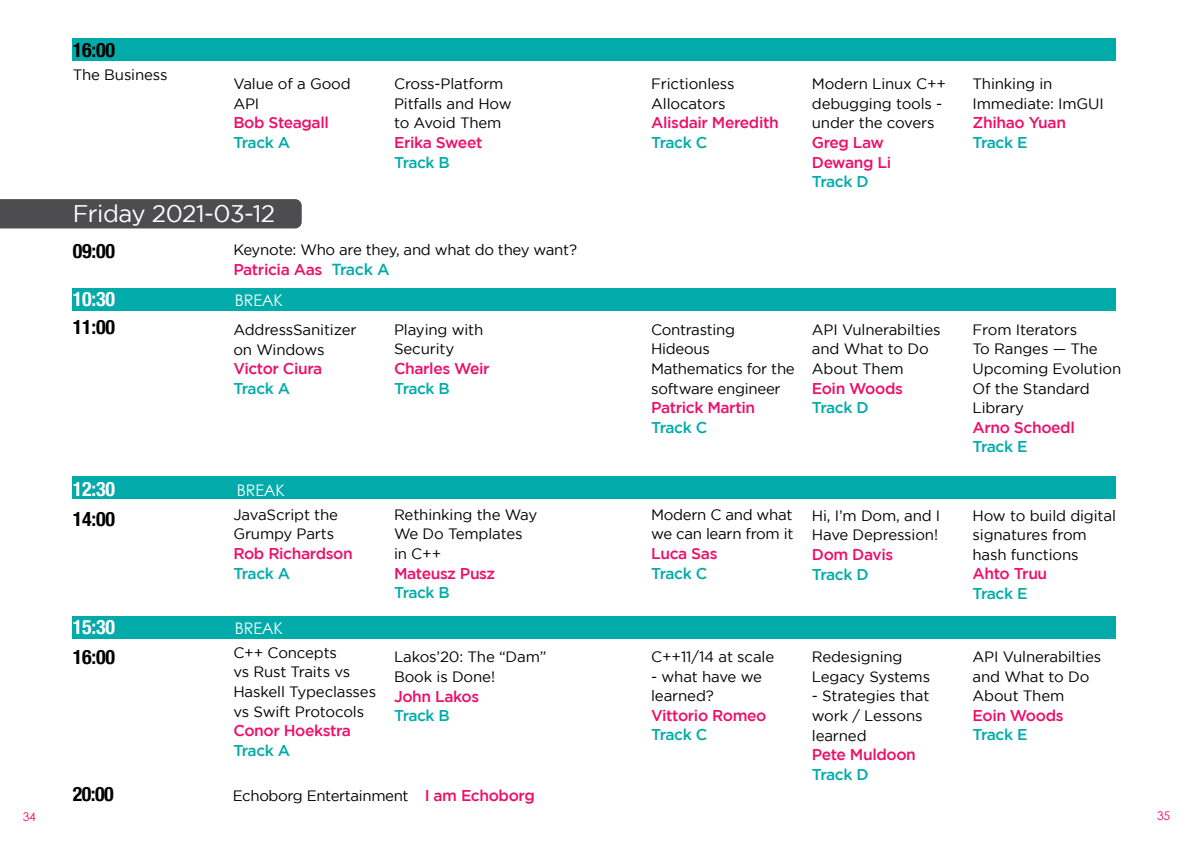
<style>
.page{position:relative;width:1191px;height:842px;background:#fff}
.page>*{position:absolute;margin:0;border:0;box-sizing:border-box;transform-origin:0 0}
.t1{font:24px "Gotham";letter-spacing:-.02em;color:#fff}
.t2{font:700 condensed 20px "Helvetica Neue";letter-spacing:-.01em;color:#000}
.t3{font:700 condensed 20px "Helvetica Neue";letter-spacing:-.01em;color:#fff}
.t4{font:16px "Century Gothic";letter-spacing:-.01em;color:#fff}
.t5{font:500 15.6px/19.6px "Gotham";letter-spacing:-.025em;color:#ed0e6a}
.t6{font:500 15.6px "Gotham";letter-spacing:-.04em;color:#00abaa}
.t7{font:15px/19.6px "Gotham";letter-spacing:-.01em;color:#000}
.t8{font:12px "Century Gothic";color:#ed0e6a}
.s1{font-size:16px;color:#00abaa}
.s2{font-weight:500;font-size:15.6px;color:#ed0e6a}
</style>
<div class="page">
<div style="left:0;top:199px;width:302px;height:29px;background:#4d4d4f"></div>
<div style="left:73px;top:288px;width:1043px;height:23px;background:#00abaa"></div>
<div style="left:73px;top:476px;width:1043px;height:23px;background:#00abaa"></div>
<div style="left:73px;top:616px;width:1043px;height:22px;background:#00abaa"></div>
<div style="left:73px;top:39px;width:1043px;height:22px;background:#00abaa"></div>
<h2 class="t2" style="left:73px;top:38px;width:44px">16:00</h2>
<p class="t7" style="left:73px;top:64px;width:96px">The Business</p>
<p class="t7" style="left:233px;top:74px;width:119px">Value of a Good<br>API</p>
<p class="t5" style="left:233px;top:113px;width:97px">Bob Steagall</p>
<p class="t6" style="left:233px;top:134px;width:58px">Track A</p>
<p class="t7" style="left:394px;top:74px;width:119px">Cross-Platform<br>Pitfalls and How to Avoid Them</p>
<p class="t5" style="left:394px;top:132px;width:90px">Erika Sweet</p>
<p class="t6" style="left:394px;top:153px;width:57px">Track B</p>
<h1 class="t1" style="left:73px;top:201px;width:204px">Friday 2021-03-12</h1>
<p class="t7" style="left:233px;top:240px;width:345px">Keynote: Who are they, and what do they want?</p>
<p class="t5" style="left:233px;top:259px;width:158px">Patricia Aas <span class="s1">Track A</span></p>
<h2 class="t3" style="left:73px;top:287px;width:44px">10:30</h2>
<p class="t4" style="left:235px;top:291px;width:50px">BREAK</p>
<h2 class="t2" style="left:73px;top:315px;width:44px">11:00</h2>
<p class="t7" style="left:233px;top:320px;width:125px">AddressSanitizer on Windows</p>
<p class="t5" style="left:233px;top:358px;width:90px">Victor Ciura</p>
<p class="t6" style="left:233px;top:379px;width:58px">Track A</p>
<h2 class="t2" style="left:73px;top:239px;width:44px">09:00</h2>
<p class="t7" style="left:394px;top:319px;width:91px">Playing with<br>Security</p>
<p class="t5" style="left:394px;top:358px;width:97px">Charles Weir</p>
<p class="t6" style="left:394px;top:379px;width:57px">Track B</p>
<h2 class="t3" style="left:73px;top:477px;width:44px">12:30</h2>
<p class="t4" style="left:237px;top:481px;width:50px">BREAK</p>
<h2 class="t2" style="left:73px;top:506px;width:44px">14:00</h2>
<p class="t7" style="left:233px;top:504px;width:106px">JavaScript the<br>Grumpy Parts</p>
<p class="t5" style="left:233px;top:543px;width:121px">Rob Richardson</p>
<p class="t6" style="left:233px;top:564px;width:58px">Track A</p>
<h2 class="t3" style="left:73px;top:615px;width:44px">15:30</h2>
<p class="t4" style="left:235px;top:619px;width:50px">BREAK</p>
<h2 class="t2" style="left:73px;top:645px;width:44px">16:00</h2>
<p class="t7" style="left:233px;top:642px;width:144px">C++ Concepts<br>vs Rust Traits vs<br>Haskell Typeclasses vs Swift Protocols</p>
<p class="t5" style="left:233px;top:720px;width:119px">Conor Hoekstra</p>
<p class="t6" style="left:233px;top:741px;width:58px">Track A</p>
<p class="t7" style="left:394px;top:504px;width:145px">Rethinking the Way<br>We Do Templates in C++</p>
<p class="t5" style="left:394px;top:563px;width:103px">Mateusz Pusz</p>
<p class="t6" style="left:394px;top:584px;width:57px">Track B</p>
<p class="t7" style="left:394px;top:647px;width:154px">Lakos’20: The “Dam”<br>Book is Done!</p>
<p class="t5" style="left:394px;top:686px;width:87px">John Lakos</p>
<p class="t6" style="left:394px;top:707px;width:57px">Track B</p>
<h2 class="t2" style="left:73px;top:781px;width:43px">20:00</h2>
<p class="t7" style="left:233px;top:785px;width:303px">Echoborg Entertainment <span class="s2">I am Echoborg</span></p>
<p class="t7" style="left:651px;top:74px;width:85px">Frictionless<br>Allocators</p>
<p class="t5" style="left:651px;top:113px;width:129px">Alisdair Meredith</p>
<p class="t6" style="left:651px;top:134px;width:58px">Track C</p>
<p class="t7" style="left:812px;top:74px;width:136px">Modern Linux C++ debugging tools - under the covers</p>
<p class="t5" style="left:812px;top:132px;width:81px">Greg Law<br>Dewang Li</p>
<p class="t6" style="left:812px;top:173px;width:58px">Track D</p>
<p class="t7" style="left:972px;top:74px;width:133px">Thinking in<br>Immediate: ImGUI</p>
<p class="t5" style="left:972px;top:113px;width:95px">Zhihao Yuan</p>
<p class="t6" style="left:972px;top:134px;width:56px">Track E</p>
<p class="t7" style="left:651px;top:319px;width:145px">Contrasting<br>Hideous<br>Mathematics for the software engineer</p>
<p class="t5" style="left:651px;top:397px;width:105px">Patrick Martin</p>
<p class="t6" style="left:651px;top:418px;width:58px">Track C</p>
<p class="t7" style="left:812px;top:319px;width:130px">API Vulnerabilties and What to Do<br>About Them</p>
<p class="t5" style="left:812px;top:378px;width:92px">Eoin Woods</p>
<p class="t6" style="left:812px;top:399px;width:58px">Track D</p>
<p class="t7" style="left:651px;top:504px;width:144px">Modern C and what we can learn from it</p>
<p class="t5" style="left:651px;top:543px;width:68px">Luca Sas</p>
<p class="t6" style="left:651px;top:564px;width:58px">Track C</p>
<p class="t7" style="left:812px;top:505px;width:130px">Hi, I’m Dom, and I<br>Have Depression!</p>
<p class="t5" style="left:812px;top:544px;width:83px">Dom Davis</p>
<p class="t6" style="left:812px;top:565px;width:58px">Track D</p>
<p class="t7" style="left:651px;top:646px;width:125px">C++11/14 at scale</p>
<p class="t7" style="left:651px;top:666px;width:112px">- what have we learned?</p>
<p class="t5" style="left:651px;top:705px;width:117px">Vittorio Romeo</p>
<p class="t6" style="left:651px;top:726px;width:58px">Track C</p>
<p class="t7" style="left:812px;top:647px;width:120px">Redesigning<br>Legacy Systems</p>
<p class="t7" style="left:812px;top:686px;width:119px">- Strategies that work / Lessons learned</p>
<p class="t5" style="left:812px;top:744px;width:106px">Pete Muldoon</p>
<p class="t6" style="left:812px;top:765px;width:58px">Track D</p>
<p class="t7" style="left:972px;top:319px;width:150px">From Iterators<br>To Ranges — The<br>Upcoming Evolution<br>Of the Standard<br>Library</p>
<p class="t5" style="left:972px;top:417px;width:104px">Arno Schoedl</p>
<p class="t6" style="left:972px;top:438px;width:56px">Track E</p>
<p class="t7" style="left:972px;top:505px;width:145px">How to build digital signatures from hash functions</p>
<p class="t5" style="left:972px;top:564px;width:76px">Ahto Truu</p>
<p class="t6" style="left:972px;top:585px;width:56px">Track E</p>
<p class="t7" style="left:972px;top:647px;width:130px">API Vulnerabilties and What to Do<br>About Them</p>
<p class="t5" style="left:972px;top:705px;width:92px">Eoin Woods</p>
<p class="t6" style="left:972px;top:726px;width:56px">Track E</p>
<p class="t8" style="left:23px;top:809px;width:14px">34</p>
<p class="t8" style="left:1157px;top:808px;width:14px">35</p>
</div>
